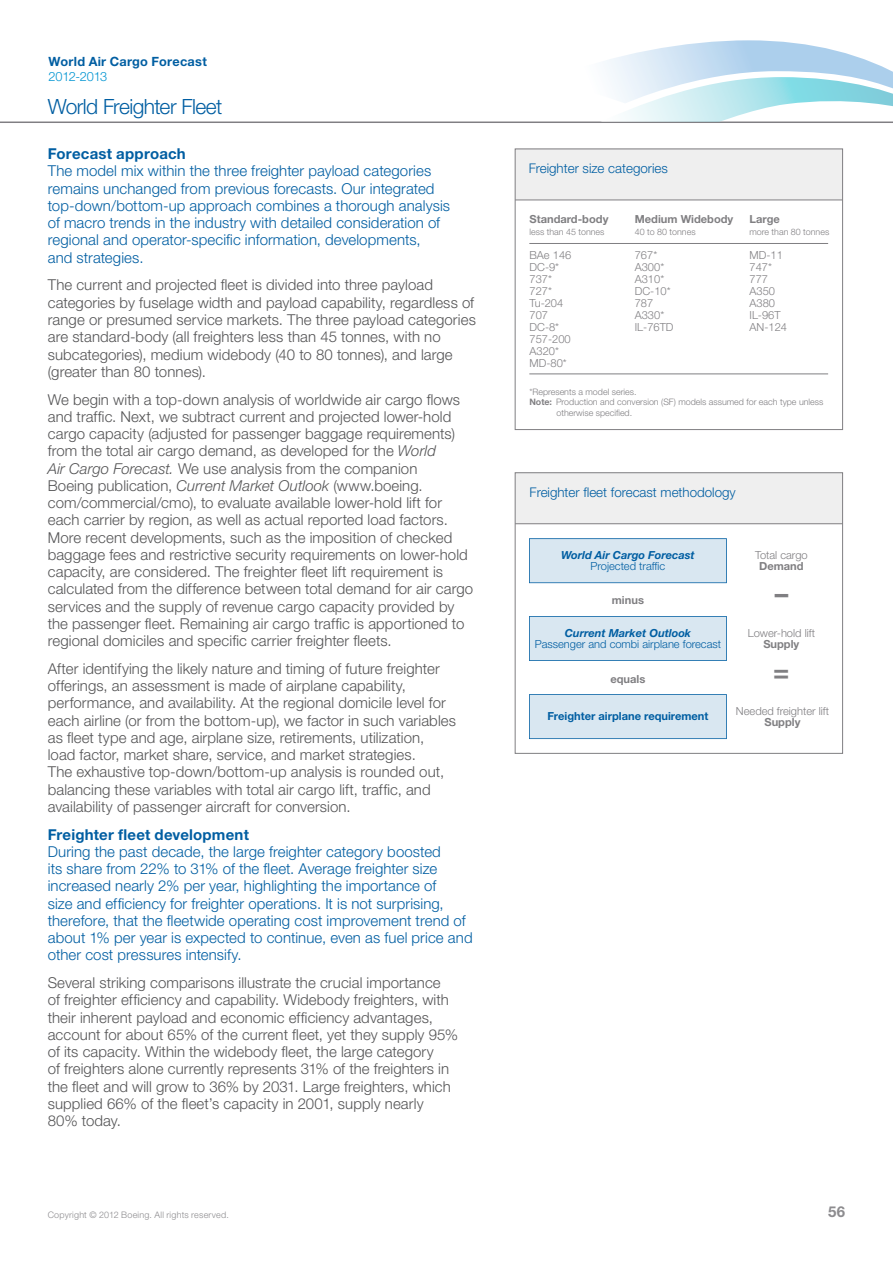
<style>
.page{position:relative;width:893px;height:1263px;background:#fff}
.page>*{position:absolute;margin:0;border:0;box-sizing:border-box;transform-origin:0 0}
.t1{font:700 27px "Helvetica Neue LT Std";color:#807f82}
.t2{font:300 21px "Helvetica Neue LT Std";letter-spacing:-.03em;color:#005ea2}
.t3{font:300 15px/17.2px "Helvetica Neue LT Std";letter-spacing:.005em;color:#545455}
.t4{font:300 15px/17.2px "Helvetica Neue LT Std";letter-spacing:.005em;color:#005ea2}
.t5{font:700 15px "Helvetica Neue LT Std";letter-spacing:.015em;color:#005ea2}
.t6{font:700 15px "Helvetica Neue LT Std";color:#8d8c8f}
.t7{font:300 13.35px "Helvetica Neue LT Std";color:#005ea2}
.t8{font:700 12.75px "Helvetica Neue LT Std";letter-spacing:.02em;color:#005ea2}
.t9{font:300 12.75px "Helvetica Neue LT Std";letter-spacing:-.025em;color:#0095d2}
.t10{font:300 11.1px/12px "Helvetica Neue LT Std";color:#807f82}
.t11{font:700 11.1px "Helvetica Neue LT Std";color:#807f82}
.t12{font:300 11.1px "Helvetica Neue LT Std";color:#005ea2}
.t13{font:italic 700 11.1px "Helvetica Neue LT Std";color:#005ea2}
.t14{font:700 11.1px "Helvetica Neue LT Std";color:#005ea2}
.t15{font:700 11.1px "Helvetica Neue";color:#807f82}
.t16{font:300 9px "Helvetica Neue LT Std";letter-spacing:.025em;color:#8d8c8f}
.t17{font:300 8.85px "Helvetica Neue LT Std";color:#807f82}
.s1{font-style:italic}
.s2{font-weight:700}
</style>
<div class="page">
<hr style="left:0;top:122px;width:893px;height:1px;background:#807f83">
<svg style="left:552px;top:40px;width:341px;height:82px"></svg>
<div style="left:515px;top:149px;width:328px;height:51px;background:#efefef"></div>
<hr style="left:515px;top:200px;width:328px;height:1px;background:#807f82">
<div style="left:515px;top:149px;width:328px;height:281px;border:1px solid #807f82"></div>
<div style="left:515px;top:473px;width:328px;height:51px;background:#efefef"></div>
<hr style="left:515px;top:523px;width:328px;height:1px;background:#807f82">
<div style="left:515px;top:472px;width:328px;height:282px;border:1px solid #807f82"></div>
<hr style="left:529px;top:243px;width:299px;height:1px;background:#807f82">
<hr style="left:529px;top:373px;width:299px;height:1px;background:#807f82">
<svg style="left:529px;top:538px;width:198px;height:45px"></svg>
<div style="left:529px;top:616px;width:198px;height:45px;background:#d9e7f1"></div>
<div style="left:529px;top:694px;width:198px;height:45px;background:#d9e7f1"></div>
<p class="t8" style="left:49px;top:53px;width:160px">World Air Cargo Forecast</p>
<p class="t9" style="left:49px;top:68px;width:60px">2012-2013</p>
<h2 class="t2" style="left:48px;top:94px;width:176px">World Freighter Fleet</h2>
<p class="t5" style="left:48px;top:145px;width:140px">Forecast approach</p>
<p class="t4" style="left:48px;top:162px;width:404px">The model mix within the three freighter payload categories remains unchanged from previous forecasts. Our integrated top-down/bottom-up approach combines a thorough analysis of macro trends in the industry with detailed consideration of regional and operator-specific information, developments,<br>and strategies.</p>
<p class="t3" style="left:48px;top:276px;width:430px">The current and projected fleet is divided into three payload categories by fuselage width and payload capability, regardless of range or presumed service markets. The three payload categories are standard-body (all freighters less than 45 tonnes, with no subcategories), medium widebody (40 to 80 tonnes), and large (greater than 80 tonnes).</p>
<p class="t3" style="left:48px;top:390px;width:427px">We begin with a top-down analysis of worldwide air cargo flows and traffic. Next, we subtract current and projected lower-hold cargo capacity (adjusted for passenger baggage requirements) from the total air cargo demand, as developed for the <span class="s1">World<br>Air Cargo Forecast.</span> We use analysis from the companion<br>Boeing publication, <span class="s1">Current Market Outlook</span> (www.boeing. com/commercial/cmo), to evaluate available lower-hold lift for each carrier by region, as well as actual reported load factors.<br>More recent developments, such as the imposition of checked baggage fees and restrictive security requirements on lower-hold capacity, are considered. The freighter fleet lift requirement is calculated from the difference between total demand for air cargo services and the supply of revenue cargo capacity provided by the passenger fleet. Remaining air cargo traffic is apportioned to regional domiciles and specific carrier freighter fleets.</p>
<p class="t3" style="left:48px;top:659px;width:410px">After identifying the likely nature and timing of future freighter offerings, an assessment is made of airplane capability, performance, and availability. At the regional domicile level for each airline (or from the bottom-up), we factor in such variables as fleet type and age, airplane size, retirements, utilization,<br>load factor, market share, service, and market strategies.<br>The exhaustive top-down/bottom-up analysis is rounded out, balancing these variables with total air cargo lift, traffic, and availability of passenger aircraft for conversion.</p>
<p class="t5" style="left:48px;top:825px;width:203px">Freighter fleet development</p>
<p class="t4" style="left:48px;top:842px;width:426px">During the past decade, the large freighter category boosted<br>its share from 22% to 31% of the fleet. Average freighter size increased nearly 2% per year, highlighting the importance of<br>size and efficiency for freighter operations. It is not surprising, therefore, that the fleetwide operating cost improvement trend of about 1% per year is expected to continue, even as fuel price and other cost pressures intensify.</p>
<p class="t3" style="left:48px;top:974px;width:412px">Several striking comparisons illustrate the crucial importance<br>of freighter efficiency and capability. Widebody freighters, with their inherent payload and economic efficiency advantages, account for about 65% of the current fleet, yet they supply 95% of its capacity. Within the widebody fleet, the large category<br>of freighters alone currently represents 31% of the freighters in the fleet and will grow to 36% by 2031. Large freighters, which supplied 66% of the fleet’s capacity in 2001, supply nearly<br>80% today.</p>
<p class="t7" style="left:529px;top:160px;width:141px">Freighter size categories</p>
<p class="t11" style="left:530px;top:212px;width:80px">Standard-body</p>
<p class="t17" style="left:530px;top:227px;width:76px">less than 45 tonnes</p>
<p class="t10" style="left:530px;top:249px;width:43px">BAe 146<br>DC-9*<br>737*<br>727*<br>Tu-204<br>707<br>DC-8*<br>757-200<br>A320*<br>MD-80*</p>
<p class="t11" style="left:635px;top:212px;width:100px">Medium Widebody</p>
<p class="t17" style="left:635px;top:227px;width:62px">40 to 80 tonnes</p>
<p class="t10" style="left:635px;top:249px;width:40px">767*<br>A300*<br>A310*<br>DC-10*<br>787<br>A330*<br>IL-76TD</p>
<p class="t11" style="left:749px;top:212px;width:32px">Large</p>
<p class="t17" style="left:749px;top:227px;width:81px">more than 80 tonnes</p>
<p class="t10" style="left:749px;top:249px;width:39px">MD-11<br>747*<br>777<br>A350<br>A380<br>IL-96T<br>AN-124</p>
<p class="t17" style="left:529px;top:386px;width:109px">*Represents a model series.</p>
<p class="t17" style="left:529px;top:397px;width:296px"><span class="s2">Note:</span> Production and conversion (SF) models assumed for each type unless</p>
<p class="t17" style="left:556px;top:407px;width:77px">otherwise specified.</p>
<p class="t7" style="left:529px;top:484px;width:208px">Freighter fleet forecast methodology</p>
<p class="t13" style="left:561px;top:548px;width:135px">World Air Cargo Forecast</p>
<p class="t12" style="left:591px;top:559px;width:76px">Projected traffic</p>
<p class="t15" style="left:612px;top:593px;width:34px">minus</p>
<p class="t13" style="left:565px;top:626px;width:128px">Current Market Outlook</p>
<p class="t12" style="left:535px;top:637px;width:188px">Passenger and combi airplane forecast</p>
<p class="t15" style="left:610px;top:672px;width:37px">equals</p>
<p class="t14" style="left:547px;top:710px;width:163px">Freighter airplane requirement</p>
<p class="t10" style="left:755px;top:548px;width:54px">Total cargo</p>
<p class="t11" style="left:759px;top:559px;width:46px">Demand</p>
<h1 class="t1" style="left:775px;top:577px;width:15px">–</h1>
<p class="t10" style="left:748px;top:626px;width:69px">Lower-hold lift</p>
<p class="t11" style="left:763px;top:637px;width:38px">Supply</p>
<h1 class="t1" style="left:773px;top:655px;width:18px">=</h1>
<p class="t10" style="left:736px;top:705px;width:95px">Needed freighter lift</p>
<p class="t11" style="left:764px;top:715px;width:38px">Supply</p>
<p class="t16" style="left:48px;top:1209px;width:183px">Copyright © 2012 Boeing. All rights reserved.</p>
<p class="t6" style="left:828px;top:1202px;width:19px">56</p>
</div>
